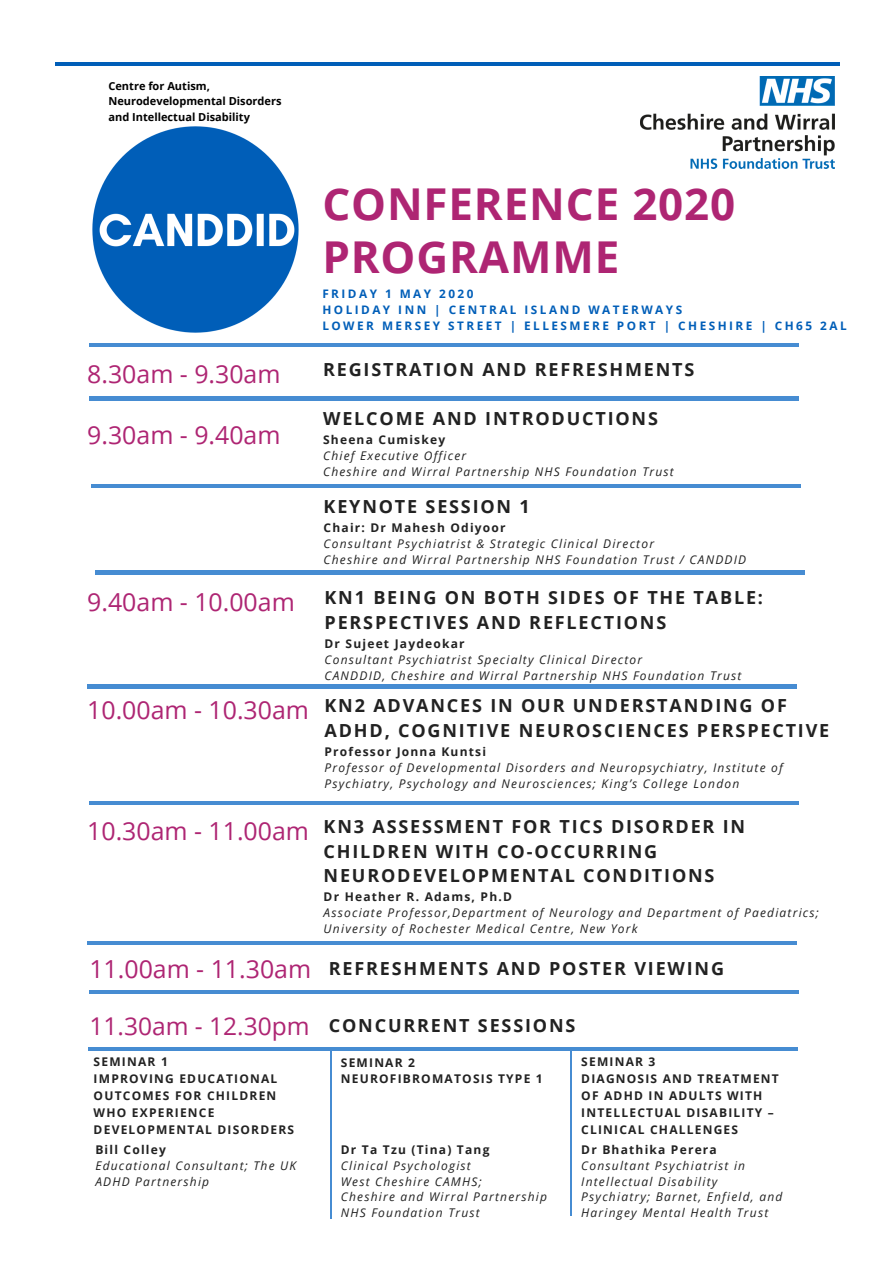
<style>
.page{position:relative;width:894px;height:1264px;background:#fff}
.page>*{position:absolute;margin:0;border:0;box-sizing:border-box;transform-origin:0 0}
.t1{font:700 43.95px/53.4px "Open Sans";letter-spacing:.02em;color:#ae2573}
.t2{font:24.9px "Open Sans";color:#ae2573}
.t3{font:700 18px/24.8px "Open Sans";letter-spacing:.1em;color:#222}
.t4{font:italic 12px/15.8px "Open Sans";letter-spacing:.1em;color:#222}
.t5{font:700 12px/17px "Open Sans";letter-spacing:.1em;color:#222}
.t6{font:700 11.7px/15.9px "Open Sans";letter-spacing:.21em;color:#005eb8}
.t7{font:700 11.1px/15.1px "Open Sans";color:#000}
.s1{font-weight:400;font-size:24.9px;color:#ae2573}
.s2{font-weight:400;font-size:24.45px;color:#ae2573}
</style>
<div class="page">
<hr style="left:55px;top:62px;width:784px;height:4px;background:#005eb8">
<hr style="left:89px;top:397px;width:710px;height:3px;background:#468cd2">
<hr style="left:91px;top:484px;width:710px;height:3px;background:#468cd2">
<hr style="left:95px;top:571px;width:710px;height:3px;background:#468cd2">
<hr style="left:87px;top:684px;width:710px;height:4px;background:#468cd2">
<hr style="left:89px;top:801px;width:709px;height:3px;background:#468cd2">
<hr style="left:87px;top:941px;width:710px;height:3px;background:#468cd2">
<hr style="left:89px;top:990px;width:710px;height:3px;background:#468cd2">
<hr style="left:88px;top:1047px;width:709px;height:3px;background:#468cd2">
<hr style="left:330px;top:1049px;width:1px;height:169px;background:#468cd2">
<hr style="left:570px;top:1046px;width:1px;height:169px;background:#468cd2">
<img style="left:92px;top:126px;width:207px;height:207px">
<hr style="left:89px;top:343px;width:710px;height:4px;background:#468cd2">
<img style="left:640px;top:77px;width:194px;height:91px">
<p class="t7" style="left:108px;top:78px;width:174px">Centre for Autism,<br>Neurodevelopmental Disorders and Intellectual Disability</p>
<h1 class="t1" style="left:322px;top:176px;width:414px">CONFERENCE 2020<br>PROGRAMME</h1>
<p class="t6" style="left:322px;top:286px;width:525px">FRIDAY 1 MAY 2020<br>HOLIDAY INN | CENTRAL ISLAND WATERWAYS<br>LOWER MERSEY STREET | ELLESMERE PORT | CHESHIRE | CH65 2AL</p>
<h2 class="t2" style="left:87px;top:357px;width:195px">8.30am - 9.30am</h2>
<h2 class="t2" style="left:87px;top:418px;width:195px">9.30am - 9.40am</h2>
<h3 class="t3" style="left:323px;top:357px;width:372px">REGISTRATION AND REFRESHMENTS</h3>
<h3 class="t3" style="left:323px;top:405px;width:336px">WELCOME AND INTRODUCTIONS</h3>
<p class="t5" style="left:323px;top:431px;width:124px">Sheena Cumiskey</p>
<p class="t4" style="left:323px;top:447px;width:352px">Chief Executive Officer<br>Cheshire and Wirral Partnership NHS Foundation Trust</p>
<h3 class="t3" style="left:323px;top:493px;width:208px">KEYNOTE SESSION 1</h3>
<p class="t5" style="left:323px;top:519px;width:183px">Chair: Dr Mahesh Odiyoor</p>
<p class="t4" style="left:323px;top:535px;width:424px">Consultant Psychiatrist &amp; Strategic Clinical Director<br>Cheshire and Wirral Partnership NHS Foundation Trust / CANDDID</p>
<h2 class="t2" style="left:87px;top:584px;width:209px">9.40am - 10.00am</h2>
<h3 class="t3" style="left:324px;top:585px;width:440px">KN1 BEING ON BOTH SIDES OF THE TABLE:<br>PERSPECTIVES AND REFLECTIONS</h3>
<p class="t5" style="left:324px;top:635px;width:142px">Dr Sujeet Jaydeokar</p>
<p class="t4" style="left:324px;top:651px;width:418px">Consultant Psychiatrist Specialty Clinical Director<br>CANDDID, Cheshire and Wirral Partnership NHS Foundation Trust</p>
<h2 class="t2" style="left:87px;top:692px;width:223px">10.00am - 10.30am</h2>
<h3 class="t3" style="left:324px;top:693px;width:506px">KN2 ADVANCES IN OUR UNDERSTANDING OF<br>ADHD, COGNITIVE NEUROSCIENCES PERSPECTIVE</h3>
<p class="t5" style="left:324px;top:743px;width:163px">Professor Jonna Kuntsi</p>
<p class="t4" style="left:324px;top:759px;width:459px">Professor of Developmental Disorders and Neuropsychiatry, Institute of<br>Psychiatry, Psychology and Neurosciences; King’s College London</p>
<h2 class="t2" style="left:87px;top:813px;width:223px">10.30am - 11.00am</h2>
<h3 class="t3" style="left:323px;top:813px;width:423px">KN3 ASSESSMENT FOR TICS DISORDER IN<br>CHILDREN WITH CO-OCCURRING<br>NEURODEVELOPMENTAL CONDITIONS</h3>
<p class="t5" style="left:323px;top:888px;width:190px">Dr Heather R. Adams, Ph.D</p>
<p class="t4" style="left:323px;top:904px;width:496px">Associate Professor,Department of Neurology and Department of Paediatrics;<br>University of Rochester Medical Centre, New York</p>
<h3 class="t3" style="left:89px;top:955px;width:636px"><span class="s1">11.00am - 11.30am</span> REFRESHMENTS AND POSTER VIEWING</h3>
<h3 class="t3" style="left:89px;top:1012px;width:487px"><span class="s2">11.30am - 12.30pm</span> CONCURRENT SESSIONS</h3>
<p class="t5" style="left:94px;top:1053px;width:202px">SEMINAR 1<br>IMPROVING EDUCATIONAL<br>OUTCOMES FOR CHILDREN<br>WHO EXPERIENCE<br>DEVELOPMENTAL DISORDERS</p>
<p class="t5" style="left:95px;top:1140px;width:72px">Bill Colley</p>
<p class="t4" style="left:95px;top:1157px;width:202px">Educational Consultant; The UK<br>ADHD Partnership</p>
<p class="t5" style="left:581px;top:1053px;width:199px">SEMINAR 3<br>DIAGNOSIS AND TREATMENT<br>OF ADHD IN ADULTS WITH<br>INTELLECTUAL DISABILITY –<br>CLINICAL CHALLENGES</p>
<p class="t5" style="left:581px;top:1140px;width:137px">Dr Bhathika Perera</p>
<p class="t4" style="left:581px;top:1157px;width:203px">Consultant Psychiatrist in<br>Intellectual Disability<br>Psychiatry; Barnet, Enfield, and<br>Haringey Mental Health Trust</p>
<p class="t5" style="left:341px;top:1054px;width:203px;line-height:15.8px">SEMINAR 2<br>NEUROFIBROMATOSIS TYPE 1</p>
<p class="t5" style="left:341px;top:1140px;width:150px">Dr Ta Tzu (Tina) Tang</p>
<p class="t4" style="left:341px;top:1157px;width:208px">Clinical Psychologist<br>West Cheshire CAMHS;<br>Cheshire and Wirral Partnership<br>NHS Foundation Trust</p>
</div>
